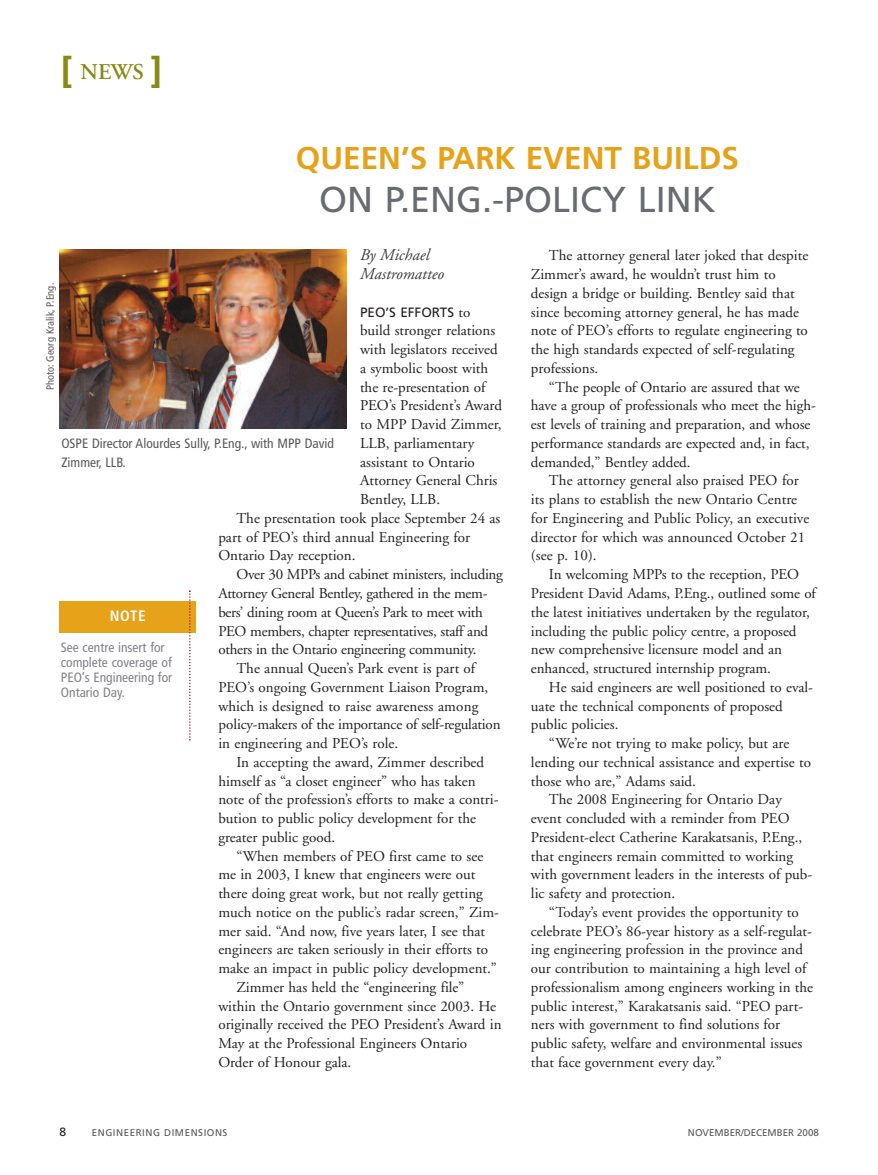
<style>
.page{position:relative;width:878px;height:1175px;background:#fff}
.page>*{position:absolute;margin:0;border:0;box-sizing:border-box;transform-origin:0 0}
.t1{font:36px "Frutiger";color:#696b73}
.t2{font:700 31.5px "Frutiger";color:#e6a218}
.t3{font:600 22.5px "Adobe Garamond";color:#898a16}
.t4{font:italic 16.5px/18.8px "Adobe Garamond";color:#3e3e3f}
.t5{font:15px/18.8px "Adobe Garamond";color:#231f20}
.t6{font:15px "Adobe Garamond";letter-spacing:-.02em;color:#231f20}
.t7{font:700 condensed 15px "Frutiger";color:#fff}
.t8{font:condensed 13.5px/15px "Frutiger";color:#808289}
.t9{font:condensed 13.5px/18.8px "Frutiger";color:#57585a}
.t10{font:13.5px "Frutiger";color:#231f20}
.t11{font:12px "Frutiger";color:#231f20}
.t12{font:condensed 10.5px "Frutiger";color:#57585a}
.t13{font:9.75px "Frutiger";letter-spacing:.055em;color:#57585a}
.t14{font:9.75px "Frutiger";color:#57585a}
.s1{font-family:"Frutiger";font-weight:700;font-size:36px}
.s2{font-family:"Adobe Garamond";font-size:15px}
</style>
<div class="page">
<img style="left:59px;top:249px;width:287px;height:179px">
<div style="left:59px;top:601px;width:137px;height:32px;background:#e6a218"></div>
<svg style="left:189px;top:590px;width:1px;height:150px"></svg>
<h3 class="t3" style="left:61px;top:63px;width:103px"><span class="s1">[</span> NEWS <span class="s1">]</span></h3>
<h2 class="t2" style="left:296px;top:145px;width:444px">QUEEN’S PARK EVENT BUILDS</h2>
<h1 class="t1" style="left:319px;top:185px;width:398px">ON P.ENG.-POLICY LINK</h1>
<p class="t4" style="left:360px;top:247px;width:86px">By Michael<br>Mastromatteo</p>
<p class="t10" style="left:360px;top:306px;width:112px">PEO’S EFFORTS <span class="s2">to</span></p>
<p class="t5" style="left:360px;top:322px;width:137px">build stronger relations</p>
<p class="t5" style="left:360px;top:341px;width:139px">with legislators received</p>
<p class="t5" style="left:360px;top:360px;width:130px">a symbolic boost with</p>
<p class="t5" style="left:360px;top:379px;width:127px">the re-presentation of</p>
<p class="t5" style="left:360px;top:397px;width:143px">PEO’s President’s Award</p>
<p class="t5" style="left:360px;top:416px;width:143px">to MPP David Zimmer,</p>
<p class="t5" style="left:360px;top:435px;width:116px">LLB, parliamentary</p>
<p class="t5" style="left:360px;top:454px;width:116px">assistant to Ontario</p>
<p class="t5" style="left:360px;top:472px;width:139px">Attorney General Chris</p>
<p class="t5" style="left:360px;top:491px;width:81px">Bentley, LLB.</p>
<p class="t5" style="left:236px;top:510px;width:265px">The presentation took place September 24 as</p>
<p class="t5" style="left:218px;top:529px;width:253px">part of PEO’s third annual Engineering for</p>
<p class="t5" style="left:218px;top:547px;width:139px">Ontario Day reception.</p>
<p class="t6" style="left:236px;top:568px;width:268px">Over 30 MPPs and cabinet ministers, including</p>
<p class="t6" style="left:218px;top:587px;width:271px">Attorney General Bentley, gathered in the mem-</p>
<p class="t6" style="left:218px;top:606px;width:266px">bers’ dining room at Queen’s Park to meet with</p>
<p class="t6" style="left:218px;top:625px;width:271px">PEO members, chapter representatives, staff and</p>
<p class="t6" style="left:218px;top:643px;width:260px">others in the Ontario engineering community.</p>
<p class="t5" style="left:236px;top:660px;width:240px">The annual Queen’s Park event is part of</p>
<p class="t5" style="left:218px;top:679px;width:271px">PEO’s ongoing Government Liaison Program,</p>
<p class="t5" style="left:218px;top:697px;width:261px">which is designed to raise awareness among</p>
<p class="t5" style="left:218px;top:716px;width:284px">policy-makers of the importance of self-regulation</p>
<p class="t5" style="left:218px;top:735px;width:181px">in engineering and PEO’s role.</p>
<p class="t5" style="left:236px;top:754px;width:249px">In accepting the award, Zimmer described</p>
<p class="t5" style="left:218px;top:772px;width:259px">himself as “a closet engineer” who has taken</p>
<p class="t5" style="left:218px;top:791px;width:282px">note of the profession’s efforts to make a contri-</p>
<p class="t5" style="left:218px;top:810px;width:259px">bution to public policy development for the</p>
<p class="t5" style="left:218px;top:829px;width:118px">greater public good.</p>
<p class="t5" style="left:236px;top:847px;width:248px">“When members of PEO first came to see</p>
<p class="t5" style="left:218px;top:866px;width:258px">me in 2003, I knew that engineers were out</p>
<p class="t5" style="left:218px;top:885px;width:266px">there doing great work, but not really getting</p>
<p class="t5" style="left:218px;top:904px;width:282px">much notice on the public’s radar screen,” Zim-</p>
<p class="t5" style="left:218px;top:922px;width:268px">mer said. “And now, five years later, I see that</p>
<p class="t5" style="left:218px;top:941px;width:271px">engineers are taken seriously in their efforts to</p>
<p class="t5" style="left:218px;top:960px;width:280px">make an impact in public policy development.”</p>
<p class="t5" style="left:236px;top:979px;width:229px">Zimmer has held the “engineering file”</p>
<p class="t5" style="left:218px;top:997px;width:279px">within the Ontario government since 2003. He</p>
<p class="t5" style="left:218px;top:1016px;width:285px">originally received the PEO President’s Award in</p>
<p class="t5" style="left:218px;top:1035px;width:250px">May at the Professional Engineers Ontario</p>
<p class="t5" style="left:218px;top:1054px;width:134px">Order of Honour gala.</p>
<p class="t12" style="left:46px;top:390px;width:109px;rotate:-90deg">Photo: Georg Kralik, P.Eng.</p>
<p class="t9" style="left:61px;top:435px;width:274px">OSPE Director Alourdes Sully, P.Eng., with MPP David<br>Zimmer, LLB.</p>
<p class="t7" style="left:110px;top:610px;width:37px">NOTE</p>
<p class="t8" style="left:61px;top:641px;width:113px">See centre insert for complete coverage of<br>PEO’s Engineering for<br>Ontario Day.</p>
<p class="t5" style="left:531px;top:247px;width:279px;text-indent:18px">The attorney general later joked that despite Zimmer’s award, he wouldn’t trust him to design a bridge or building. Bentley said that since becoming attorney general, he has made note of PEO’s efforts to regulate engineering to the high standards expected of self-regulating professions.</p>
<p class="t5" style="left:531px;top:379px;width:286px;text-indent:18px">“The people of Ontario are assured that we have a group of professionals who meet the high&shy;est levels of training and preparation, and whose performance standards are expected and, in fact, demanded,” Bentley added.</p>
<p class="t5" style="left:531px;top:472px;width:280px;text-indent:18px">The attorney general also praised PEO for its plans to establish the new Ontario Centre for Engineering and Public Policy, an executive director for which was announced October 21 (see p. 10).</p>
<p class="t5" style="left:531px;top:566px;width:286px;text-indent:18px">In welcoming MPPs to the reception, PEO President David Adams, P.Eng., outlined some of the latest initiatives undertaken by the regulator, including the public policy centre, a proposed new comprehensive licensure model and an enhanced, structured internship program.</p>
<p class="t5" style="left:549px;top:679px;width:265px">He said engineers are well positioned to eval-</p>
<p class="t5" style="left:531px;top:697px;width:253px">uate the technical components of proposed</p>
<p class="t5" style="left:531px;top:716px;width:89px">public policies.</p>
<p class="t5" style="left:549px;top:735px;width:242px">“We’re not trying to make policy, but are</p>
<p class="t5" style="left:531px;top:754px;width:281px">lending our technical assistance and expertise to</p>
<p class="t5" style="left:531px;top:772px;width:166px">those who are,” Adams said.</p>
<p class="t5" style="left:549px;top:791px;width:234px">The 2008 Engineering for Ontario Day</p>
<p class="t5" style="left:531px;top:810px;width:260px">event concluded with a reminder from PEO</p>
<p class="t5" style="left:531px;top:829px;width:273px">President-elect Catherine Karakatsanis, P.Eng.,</p>
<p class="t5" style="left:531px;top:847px;width:264px">that engineers remain committed to working</p>
<p class="t5" style="left:531px;top:866px;width:283px">with government leaders in the interests of pub-</p>
<p class="t5" style="left:531px;top:885px;width:146px">lic safety and protection.</p>
<p class="t5" style="left:549px;top:904px;width:251px">“Today’s event provides the opportunity to</p>
<p class="t5" style="left:531px;top:922px;width:282px">celebrate PEO’s 86-year history as a self-regulat-</p>
<p class="t5" style="left:531px;top:941px;width:273px">ing engineering profession in the province and</p>
<p class="t5" style="left:531px;top:960px;width:277px">our contribution to maintaining a high level of</p>
<p class="t5" style="left:531px;top:979px;width:284px">professionalism among engineers working in the</p>
<p class="t5" style="left:531px;top:997px;width:274px">public interest,” Karakatsanis said. “PEO part-</p>
<p class="t5" style="left:531px;top:1016px;width:251px">ners with government to find solutions for</p>
<p class="t5" style="left:531px;top:1035px;width:273px">public safety, welfare and environmental issues</p>
<p class="t5" style="left:531px;top:1054px;width:192px">that face government every day.”</p>
<p class="t11" style="left:59px;top:1126px;width:8px">8</p>
<p class="t13" style="left:92px;top:1128px;width:137px">ENGINEERING DIMENSIONS</p>
<p class="t14" style="left:688px;top:1128px;width:132px">NOVEMBER/DECEMBER 2008</p>
</div>
